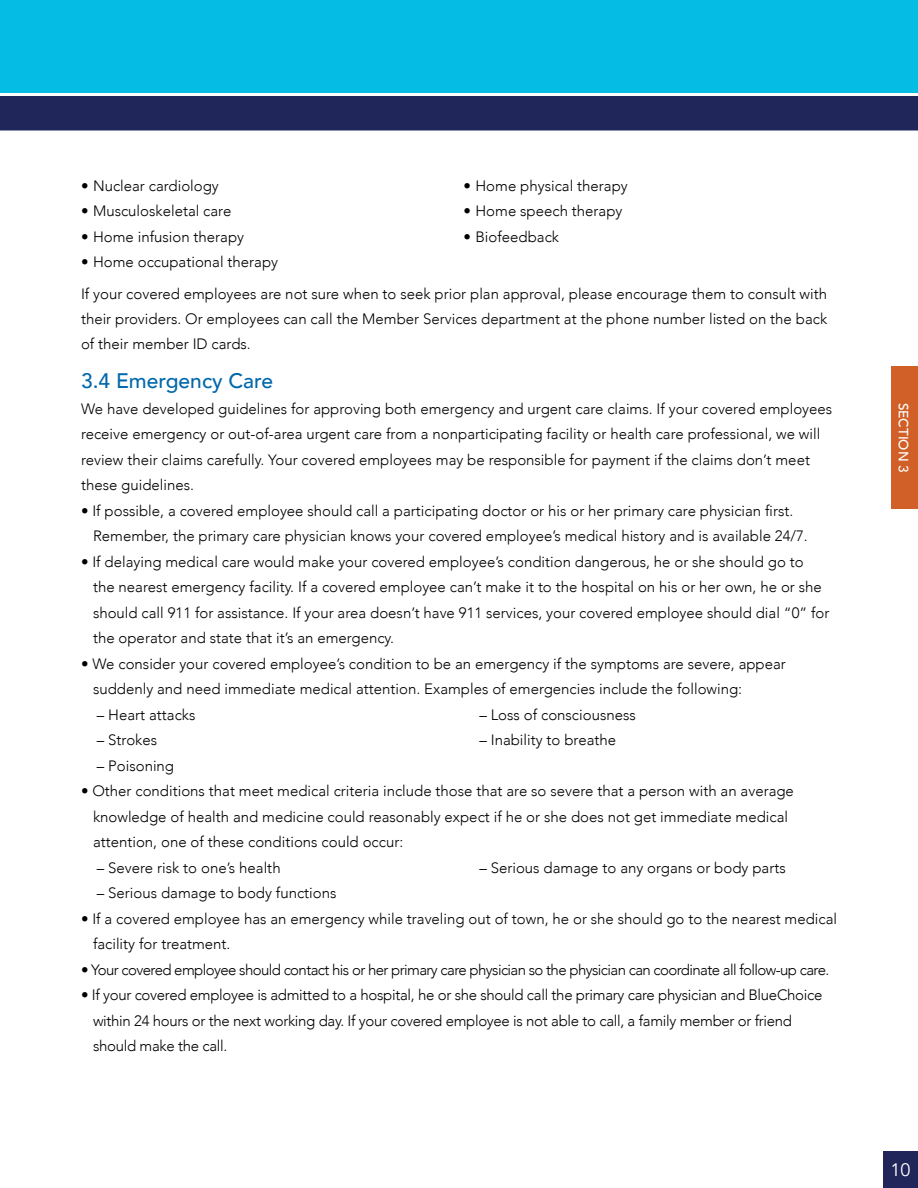
<style>
.page{position:relative;width:918px;height:1188px;background:#fff}
.page>*{position:absolute;margin:0;border:0;box-sizing:border-box;transform-origin:0 0}
.Subheads{font:500 21px "Avenir";color:#0068ac}
.t1{font:18px "Avenir";color:#fff}
.Bullet_list{font:300 15px/25.5px "Avenir";color:#000}
.Body_copy{font:300 15px/25.5px "Avenir";color:#000;text-align:justify}
.Bullet_list-2{font:300 15px/25.5px "Avenir";letter-spacing:-.02em;color:#000}
.Bullet_list-3{font:300 15px "Avenir";letter-spacing:-.04em;color:#000}
.t2{font:500 13.5px "Avenir";color:#fff}
</style>
<div class="page">
<div style="left:0;top:0;width:918px;height:116px;background:#04bce4"></div>
<svg style="left:0;top:93px;width:918px;height:38px;background:#343a69"></svg>
<div style="left:883px;top:1151px;width:35px;height:37px;background:#20265a"></div>
<div style="left:891px;top:366px;width:27px;height:143px;background:#d05f28"></div>
<p class="Bullet_list" style="left:81px;top:173px;width:139px">• Nuclear cardiology</p>
<p class="Bullet_list" style="left:81px;top:198px;width:152px">• Musculoskeletal care</p>
<p class="Bullet_list" style="left:81px;top:224px;width:165px">• Home infusion therapy</p>
<p class="Bullet_list" style="left:81px;top:249px;width:199px">• Home occupational therapy</p>
<p class="Bullet_list" style="left:464px;top:173px;width:166px">• Home physical therapy</p>
<p class="Bullet_list" style="left:464px;top:198px;width:161px">• Home speech therapy</p>
<p class="Bullet_list" style="left:464px;top:224px;width:97px">• Biofeedback</p>
<p class="Body_copy" style="left:81px;top:281px;width:748px">If your covered employees are not sure when to seek prior plan approval, please encourage them to consult with their providers. Or employees can call the Member Services department at the phone number listed on the back of their member ID cards.</p>
<h2 class="Subheads" style="left:81px;top:363px;width:194px">3.4 Emergency Care</h2>
<p class="Body_copy" style="left:81px;top:396px;width:753px;text-align:left">We have developed guidelines for approving both emergency and urgent care claims. If your covered employees receive emergency or out-of-area urgent care from a nonparticipating facility or health care professional, we will review their claims carefully. Your covered employees may be responsible for payment if the claims don’t meet these guidelines.</p>
<p class="Bullet_list" style="left:93px;top:498px;width:716px;text-indent:-12px">• If possible, a covered employee should call a participating doctor or his or her primary care physician first.<br>Remember, the primary care physician knows your covered employee’s medical history and is available 24/7.</p>
<p class="Bullet_list" style="left:93px;top:549px;width:738px;text-indent:-12px">• If delaying medical care would make your covered employee’s condition dangerous, he or she should go to<br>the nearest emergency facility. If a covered employee can’t make it to the hospital on his or her own, he or she should call 911 for assistance. If your area doesn’t have 911 services, your covered employee should dial “0” for the operator and state that it’s an emergency.</p>
<p class="Bullet_list" style="left:93px;top:651px;width:694px;text-indent:-12px">• We consider your covered employee’s condition to be an emergency if the symptoms are severe, appear suddenly and need immediate medical attention. Examples of emergencies include the following:</p>
<p class="Bullet_list" style="left:97px;top:702px;width:100px">– Heart attacks</p>
<p class="Bullet_list" style="left:97px;top:728px;width:62px">– Strokes</p>
<p class="Bullet_list" style="left:97px;top:753px;width:79px">– Poisoning</p>
<p class="Bullet_list" style="left:479px;top:702px;width:158px">– Loss of consciousness</p>
<p class="Bullet_list" style="left:479px;top:728px;width:138px">– Inability to breathe</p>
<p class="Bullet_list" style="left:93px;top:779px;width:702px;text-indent:-12px">• Other conditions that meet medical criteria include those that are so severe that a person with an average knowledge of health and medicine could reasonably expect if he or she does not get immediate medical attention, one of these conditions could occur:</p>
<p class="Bullet_list" style="left:97px;top:855px;width:185px">– Severe risk to one’s health</p>
<p class="Bullet_list" style="left:97px;top:881px;width:241px">– Serious damage to body functions</p>
<p class="Bullet_list" style="left:479px;top:855px;width:308px">– Serious damage to any organs or body parts</p>
<p class="Bullet_list" style="left:93px;top:906px;width:746px;text-indent:-12px">• If a covered employee has an emergency while traveling out of town, he or she should go to the nearest medical facility for treatment.</p>
<p class="Bullet_list-3" style="left:81px;top:961px;width:750px">• Your covered employee should contact his or her primary care physician so the physician can coordinate all follow-up care.</p>
<p class="Bullet_list-2" style="left:93px;top:983px;width:731px;text-indent:-12px">• If your covered employee is admitted to a hospital, he or she should call the primary care physician and BlueChoice within 24 hours or the next working day. If your covered employee is not able to call, a family member or friend should make the call.</p>
<p class="t2" style="left:915px;top:403px;width:71px;rotate:90deg">SECTION 3</p>
<p class="t1" style="left:891px;top:1159px;width:22px">10</p>
</div>
